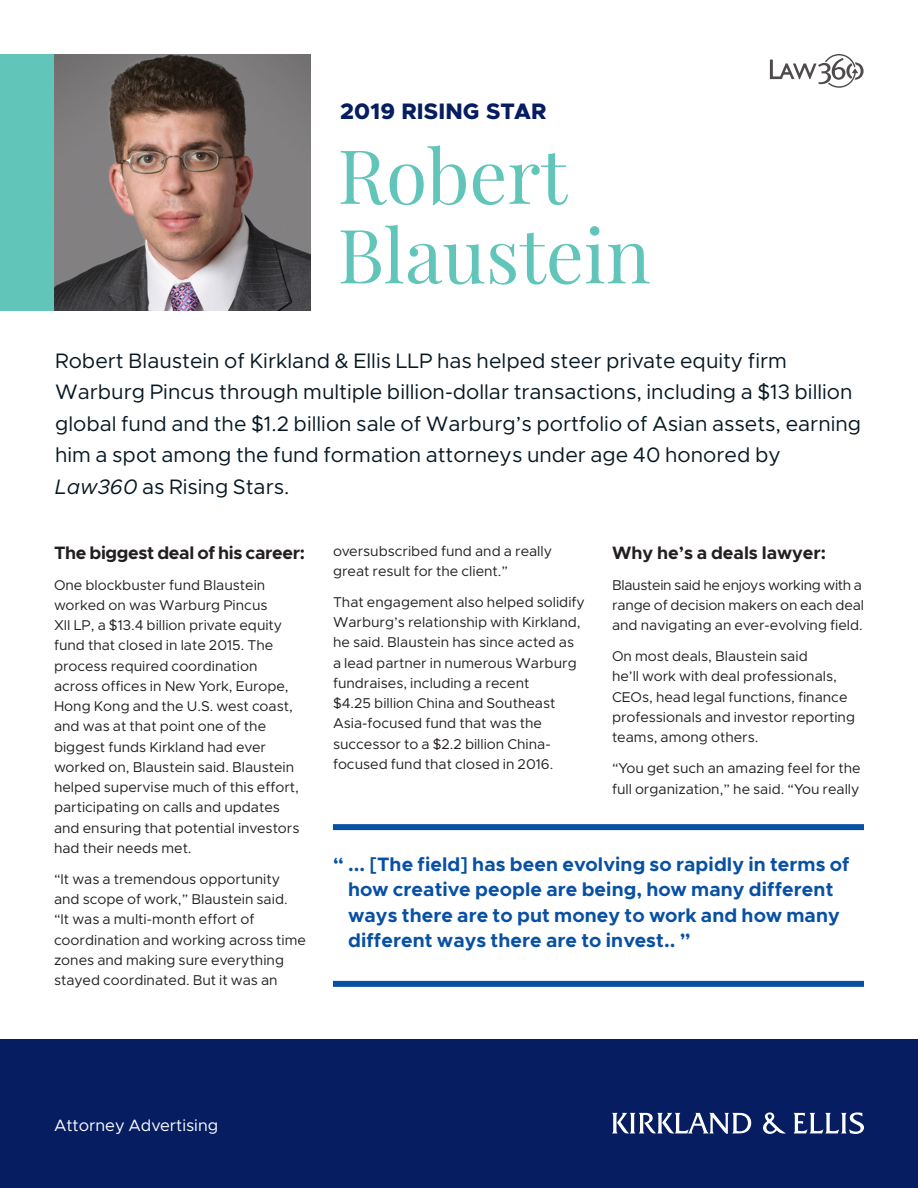
<style>
.page{position:relative;width:918px;height:1188px;background:#fff}
.page>*{position:absolute;margin:0;border:0;box-sizing:border-box;transform-origin:0 0}
.RisingStar_Name{font:75px/79.5px "Playfair Display";color:#61c5ba}
.Category{font:800 22.5px "Kirkland Sans";letter-spacing:.005em;color:#061d62}
.Opener{font:21px/31.5px "Kirkland Sans";color:#071822}
.Pullquote{font:700 19.5px/25.5px "Kirkland Sans";letter-spacing:.005em;color:#0850a3}
.t1{font:700 18px "Kirkland Sans";letter-spacing:-.02em;color:#231f20}
.t2{font:700 18px "Kirkland Sans";color:#231f20}
.t3{font:16.5px "Kirkland Sans";color:#fff}
.t4{font:14.25px/20.2px "Kirkland Sans";color:#231f20}
.s1{font-style:italic}
</style>
<div class="page">
<div style="left:0;top:1040px;width:918px;height:148px;background:#061d62"></div>
<div style="left:0;top:54px;width:54px;height:256px;background:#61c5ba"></div>
<img style="left:54px;top:54px;width:256px;height:256px">
<svg style="left:612px;top:1112px;width:252px;height:22px"></svg>
<svg style="left:770px;top:54px;width:94px;height:34px"></svg>
<div style="left:333px;top:824px;width:531px;height:6px;background:#0850a3"></div>
<div style="left:333px;top:981px;width:531px;height:6px;background:#0850a3"></div>
<p class="Category" style="left:340px;top:97px;width:208px">2019 RISING STAR</p>
<p class="RisingStar_Name" style="left:338px;top:136px;width:315px">Robert<br>Blaustein</p>
<p class="Opener" style="left:55px;top:345px;width:808px">Robert Blaustein of Kirkland &amp; Ellis LLP has helped steer private equity firm Warburg Pincus through multiple billion-dollar transactions, including a $13 billion global fund and the $1.2 billion sale of Warburg’s portfolio of Asian assets, earning him a spot among the fund formation attorneys under age 40 honored by <span class="s1">Law360</span> as Rising Stars.</p>
<p class="t1" style="left:54px;top:541px;width:252px">The biggest deal of his career:</p>
<p class="t4" style="left:54px;top:575px;width:247px">One blockbuster fund Blaustein worked on was Warburg Pincus<br>XII LP, a $13.4 billion private equity fund that closed in late 2015. The process required coordination across offices in New York, Europe, Hong Kong and the U.S. west coast, and was at that point one of the biggest funds Kirkland had ever worked on, Blaustein said. Blaustein helped supervise much of this effort, participating on calls and updates and ensuring that potential investors had their needs met.</p>
<p class="t4" style="left:54px;top:869px;width:254px">“It was a tremendous opportunity and scope of work,” Blaustein said. “It was a multi-month effort of coordination and working across time zones and making sure everything stayed coordinated. But it was an</p>
<p class="t4" style="left:333px;top:541px;width:221px">oversubscribed fund and a really great result for the client.”</p>
<p class="t4" style="left:333px;top:592px;width:254px">That engagement also helped solidify Warburg’s relationship with Kirkland, he said. Blaustein has since acted as a lead partner in numerous Warburg fundraises, including a recent<br>$4.25 billion China and Southeast Asia-focused fund that was the successor to a $2.2 billion China&shy;focused fund that closed in 2016.</p>
<p class="t2" style="left:612px;top:541px;width:215px">Why he’s a deals lawyer:</p>
<p class="t4" style="left:612px;top:575px;width:253px">Blaustein said he enjoys working with a range of decision makers on each deal and navigating an ever-evolving field.</p>
<p class="t4" style="left:612px;top:646px;width:245px">On most deals, Blaustein said<br>he’ll work with deal professionals,<br>CEOs, head legal functions, finance professionals and investor reporting teams, among others.</p>
<p class="t4" style="left:612px;top:758px;width:250px">“You get such an amazing feel for the full organization,” he said. “You really</p>
<p class="Pullquote" style="left:348px;top:851px;width:503px;text-indent:-15px">“ ... [The field] has been evolving so rapidly in terms of how creative people are being, how many different ways there are to put money to work and how many different ways there are to invest.. ”</p>
<p class="t3" style="left:54px;top:1115px;width:166px">Attorney Advertising</p>
</div>
